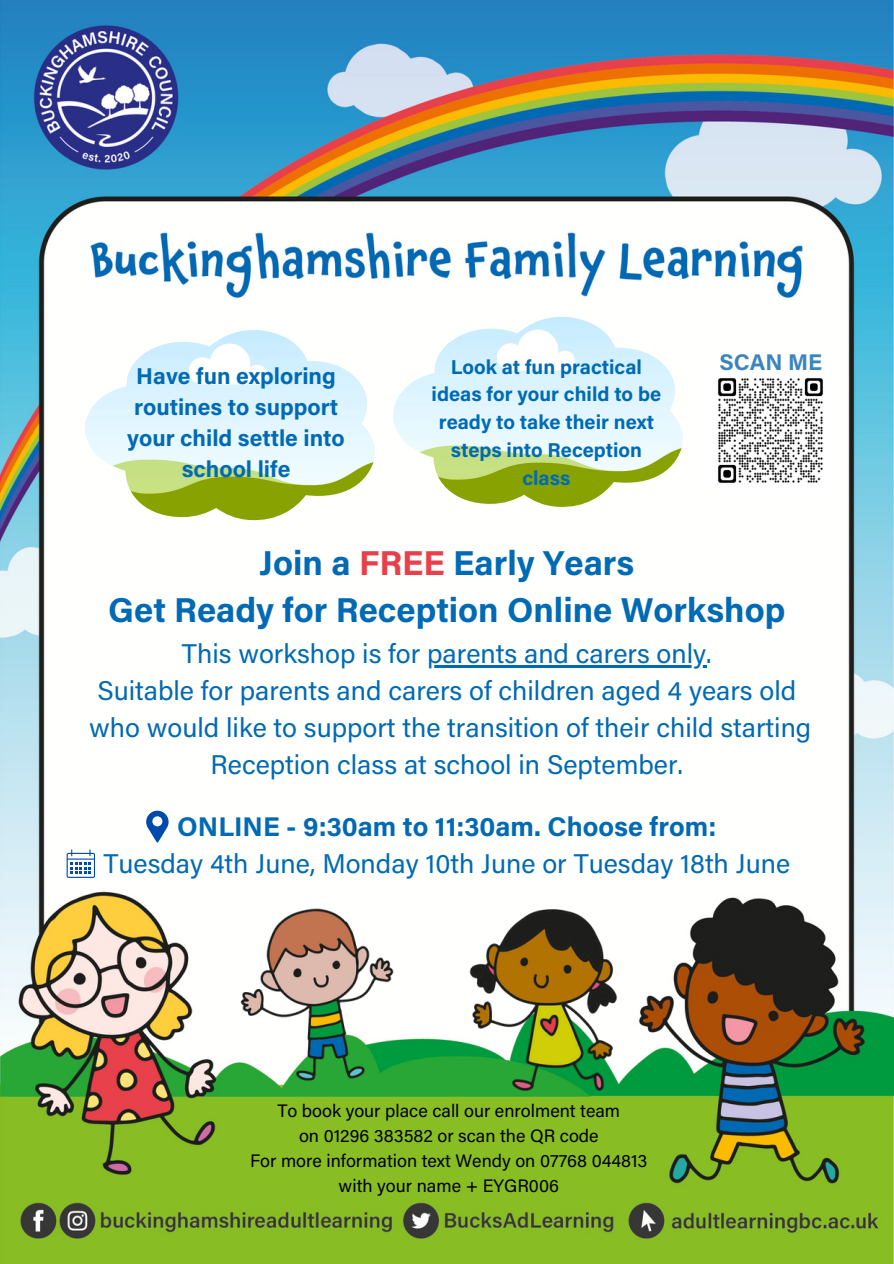
<style>
.page{position:relative;width:894px;height:1264px;background:#fff}
.page>*{position:absolute;margin:0;border:0;box-sizing:border-box;transform-origin:0 0}
.t1{font:700 34.5px/47.2px "Acumin Pro";color:#006ab4;text-align:center}
.t2{font:27px/37.2px "Acumin Pro";color:#006ab4;text-align:center}
.t3{font:700 22.8px/31px "Acumin Pro";color:#006ab4;text-align:center}
.t4{font:700 22.65px "Acumin Pro";color:#3b85bf}
.t5{font:700 19.95px/27.9px "Acumin Pro";color:#006ab4;text-align:center}
.t6{font:18px "Acumin Pro";color:#000}
.s1{color:#e83f4b}
.s2{font-weight:700}
</style>
<div class="page">
<img style="left:0;top:0;width:893px;height:1263px">
<img style="left:85px;top:330px;width:290px;height:190px">
<img style="left:393px;top:317px;width:289px;height:190px">
<img style="left:231px;top:896px;width:172px;height:197px">
<img style="left:457px;top:901px;width:172px;height:197px">
<hr style="left:427px;top:665px;width:279px;height:2px;background:#006ab4">
<svg style="left:146px;top:810px;width:22px;height:33px"></svg>
<svg style="left:67px;top:849px;width:28px;height:28px"></svg>
<img style="left:708px;top:369px;width:124px;height:123px">
<p class="t3" style="left:127px;top:363px;width:219px">Have fun exploring routines to support your child settle into school life</p>
<p class="t5" style="left:431px;top:355px;width:231px">Look at fun practical ideas for your child to be ready to take their next steps into Reception class</p>
<h1 class="t4" style="left:719px;top:353px;width:104px">SCAN ME</h1>
<h2 class="t1" style="left:108px;top:543px;width:678px">Join a <span class="s1">FREE</span> Early Years<br>Get Ready for Reception Online Workshop</h2>
<h2 class="t2" style="left:182px;top:638px;width:531px">This workshop is for parents and carers only.</h2>
<p class="t2" style="left:89px;top:675px;width:723px">Suitable for parents and carers of children aged 4 years old who would like to support the transition of their child starting<br>Reception class at school in September.</p>
<p class="t2" style="left:103px;top:811px;width:688px"><span class="s2">ONLINE - 9:30am to 11:30am. Choose from:<br></span>Tuesday 4th June, Monday 10th June or Tuesday 18th June</p>
<p class="t6" style="left:277px;top:1104px;width:344px">To book your place call our enrolment team</p>
<p class="t6" style="left:299px;top:1128px;width:301px">on 01296 383582 or scan the QR code</p>
<p class="t6" style="left:250px;top:1153px;width:399px">For more information text Wendy on 07768 044813</p>
<p class="t6" style="left:338px;top:1178px;width:222px">with your name + EYGR006</p>
</div>
